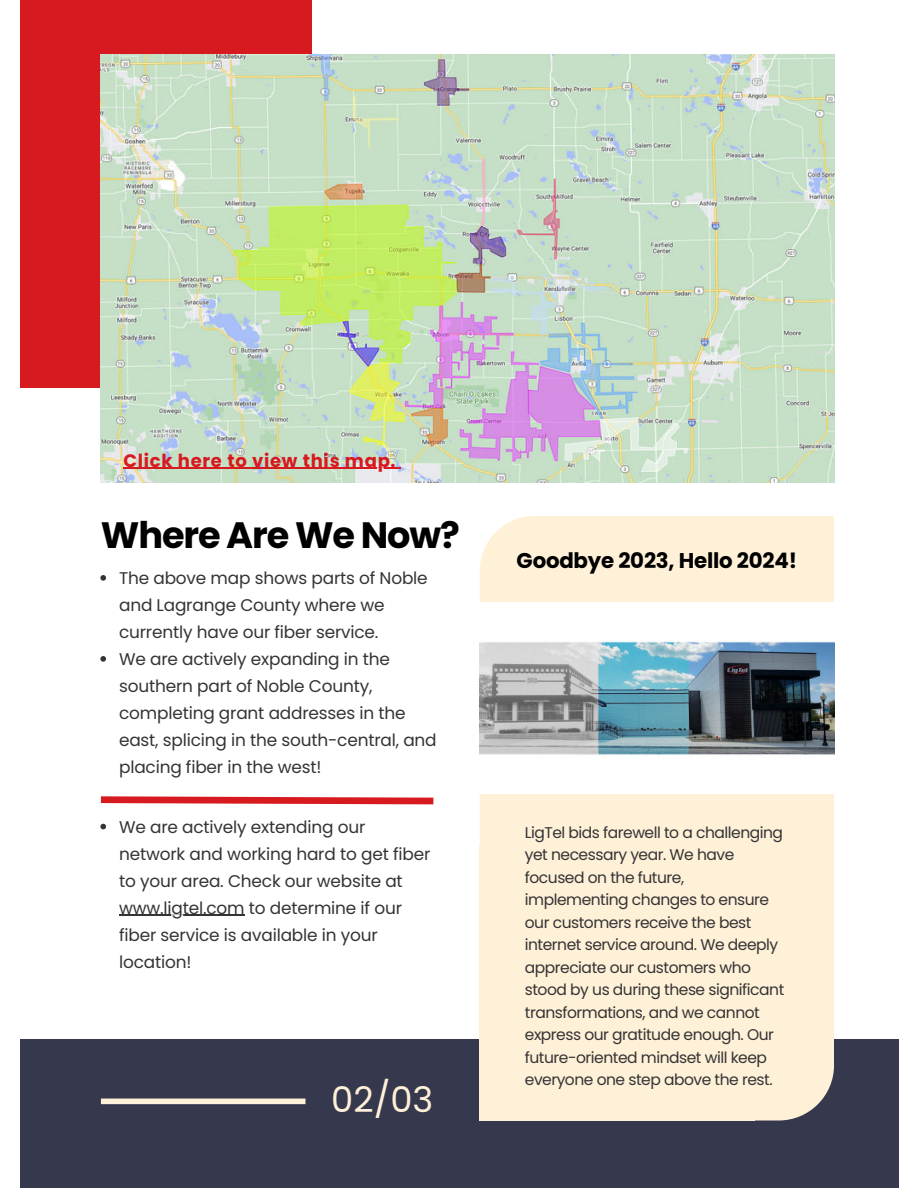
<style>
.page{position:relative;width:918px;height:1188px;background:#fff}
.page>*{position:absolute;margin:0;border:0;box-sizing:border-box;transform-origin:0 0}
.t1{font:700 36.75px "Poppins";letter-spacing:-.03em;color:#000}
.t2{font:35.25px "Poppins";color:#fff0d8}
.t3{font:700 21.3px "Poppins";letter-spacing:-.01em;color:#000}
.t4{font:700 18px "Poppins";letter-spacing:.04em;color:#d71920}
.t5{font:16.95px/27px "Poppins";letter-spacing:-.01em;color:#343434}
.t6{font:15.45px/22.5px "Poppins";letter-spacing:-.03em;color:#343434}
</style>
<div class="page">
<div style="left:20px;top:0;width:292px;height:388px;background:#d71920"></div>
<div style="left:20px;top:1039px;width:878px;height:149px;background:#36384e"></div>
<div style="left:480px;top:516px;width:354px;height:605px;background:#fff0d8;border-radius:55px"></div>
<img style="left:480px;top:602px;width:354px;height:192px">
<div style="left:101px;top:1099px;width:204px;height:5px;background:#fff0d8"></div>
<img style="left:101px;top:55px;width:733px;height:427px">
<svg style="left:100px;top:796px;width:334px;height:9px;background:#e15358"></svg>
<div style="left:480px;top:845px;width:275px;height:276px;background:#fff0d8"></div>
<div style="left:559px;top:517px;width:275px;height:83px;background:#fff0d8"></div>
<svg style="left:100px;top:575px;width:6px;height:6px"></svg>
<svg style="left:100px;top:656px;width:6px;height:6px"></svg>
<svg style="left:100px;top:824px;width:6px;height:5px"></svg>
<hr style="left:119px;top:915px;width:126px;height:1px;background:#343434">
<hr style="left:123px;top:468px;width:273px;height:1px;background:#d71920">
<p class="t4" style="left:123px;top:450px;width:274px">Click here to view this map.</p>
<h1 class="t1" style="left:101px;top:514px;width:360px">Where Are We Now?</h1>
<p class="t5" style="left:119px;top:565px;width:319px">The above map shows parts of Noble and Lagrange County where we currently have our fiber service.<br>We are actively expanding in the southern part of Noble County, completing grant addresses in the east, splicing in the south-central, and placing fiber in the west!</p>
<p class="t5" style="left:119px;top:813px;width:313px">We are actively extending our network and working hard to get fiber to your area. Check our website at www.ligtel.com to determine if our fiber service is available in your location!</p>
<h2 class="t2" style="left:331px;top:1079px;width:104px">02/03</h2>
<p class="t3" style="left:517px;top:548px;width:282px">Goodbye 2023, Hello 2024!</p>
<p class="t6" style="left:525px;top:821px;width:261px">LigTel bids farewell to a challenging yet necessary year. We have focused on the future, implementing changes to ensure our customers receive the best internet service around. We deeply appreciate our customers who stood by us during these significant transformations, and we cannot express our gratitude enough. Our future-oriented mindset will keep everyone one step above the rest.</p>
</div>
